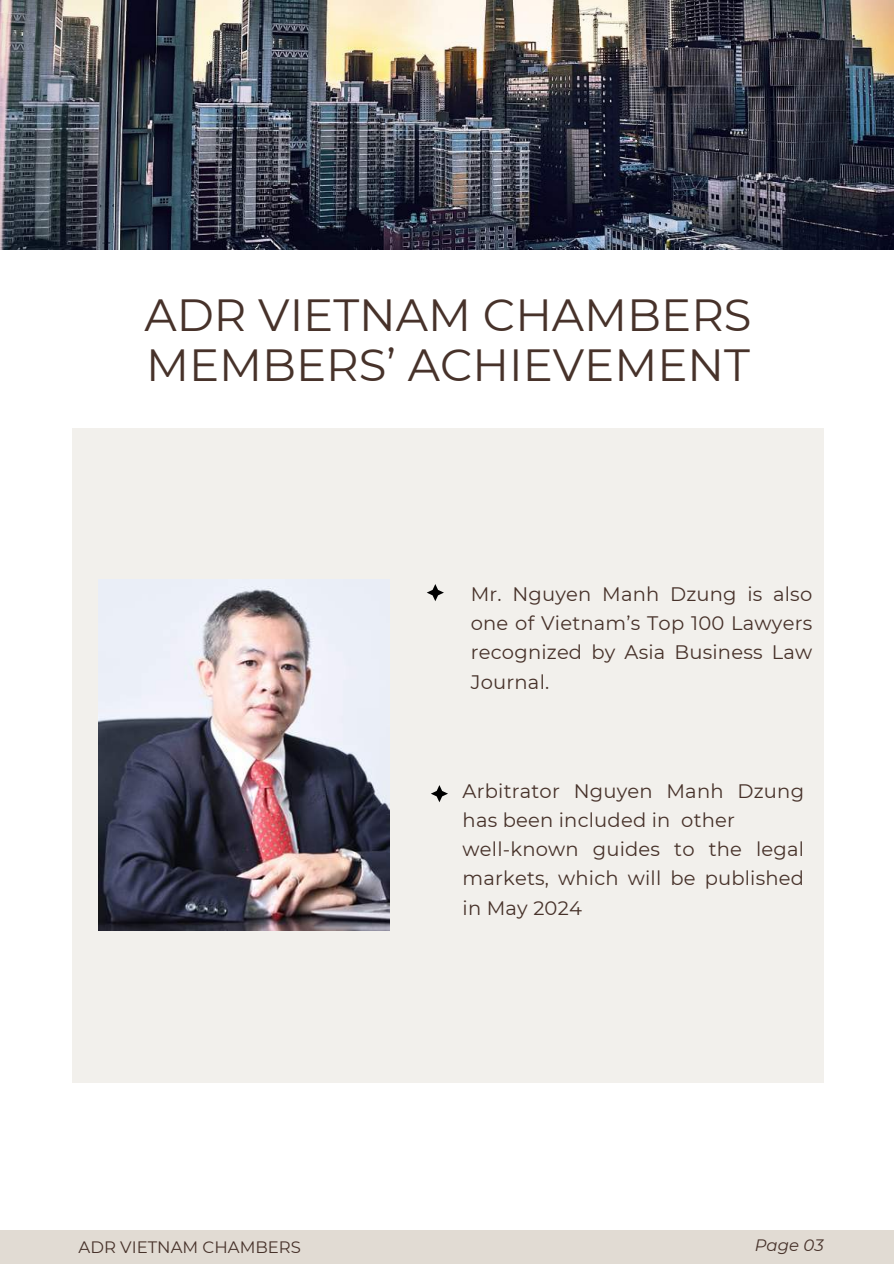
<style>
.page{position:relative;width:894px;height:1264px;background:#fff}
.page>*{position:absolute;margin:0;border:0;box-sizing:border-box;transform-origin:0 0}
.t1{font:45px/49.5px "Montserrat";color:#47322a}
.t2{font:19.5px/29.2px "Montserrat";letter-spacing:.01em;color:#47322a}
.t3{font:16.5px "Montserrat";color:#47322a}
.t4{font:italic 16.5px "Montserrat";color:#47322a}
</style>
<div class="page">
<div style="left:0;top:1229px;width:893px;height:34px;background:#e1dbd3"></div>
<div style="left:72px;top:428px;width:751px;height:654px;background:#f2f0ec"></div>
<svg style="left:427px;top:584px;width:17px;height:17px"></svg>
<img style="left:99px;top:579px;width:290px;height:351px">
<img style="left:0;top:0;width:893px;height:250px">
<svg style="left:431px;top:785px;width:17px;height:17px"></svg>
<h1 class="t1" style="left:144px;top:290px;width:608px">ADR VIETNAM CHAMBERS<br>MEMBERS’ ACHIEVEMENT</h1>
<p class="t2" style="left:470px;top:579px;width:343px;text-align:justify">Mr. Nguyen Manh Dzung is also one of Vietnam’s Top 100 Lawyers recognized by Asia Business Law Journal.</p>
<p class="t2" style="left:462px;top:776px;width:343px">Arbitrator Nguyen Manh Dzung has been included in other well-known guides to the legal markets, which will be published in May 2024</p>
<p class="t3" style="left:78px;top:1236px;width:224px">ADR VIETNAM CHAMBERS</p>
<p class="t4" style="left:754px;top:1234px;width:70px">Page 03</p>
</div>
